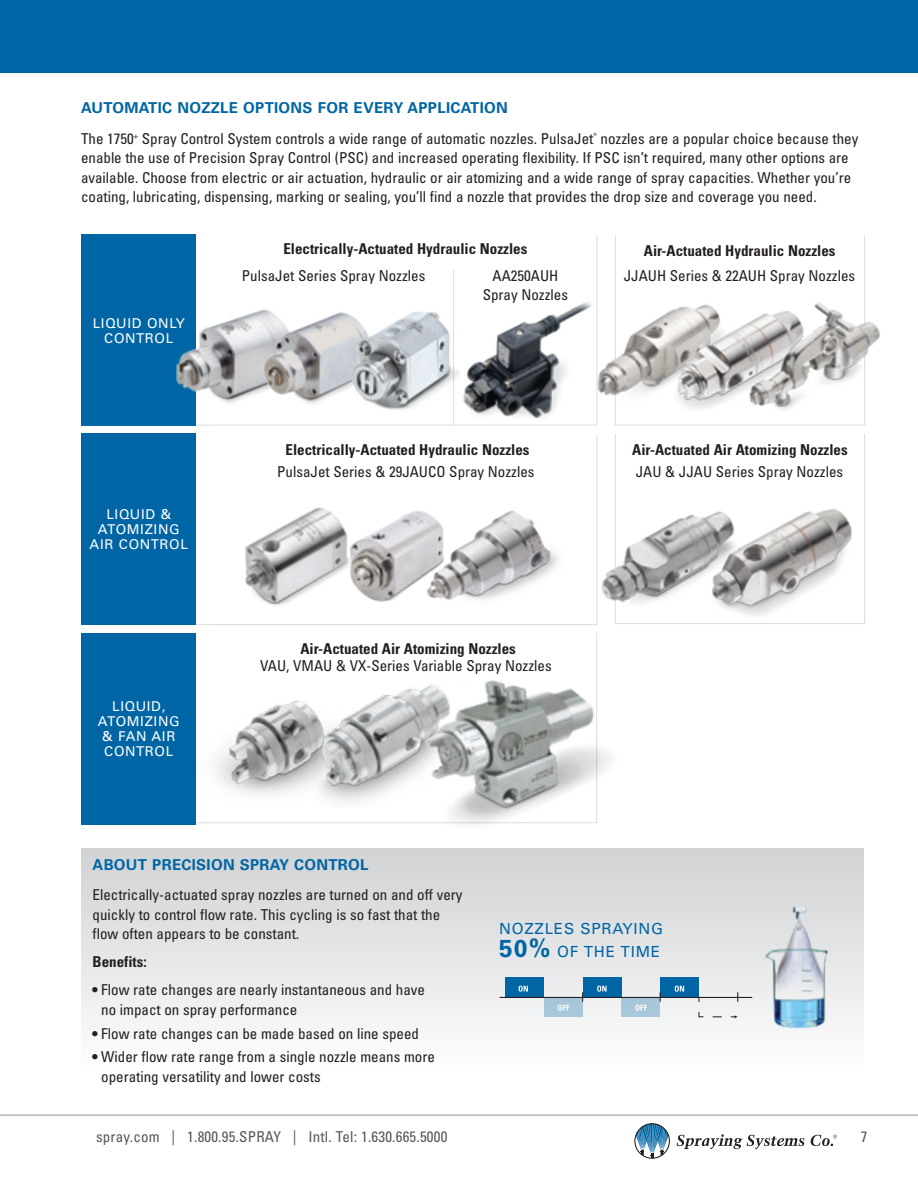
<style>
.page{position:relative;width:918px;height:1188px;background:#fff}
.page>*{position:absolute;margin:0;border:0;box-sizing:border-box;transform-origin:0 0}
.Light_Subhead_-_Whit{font:15.3px/23px "Univers LT Pro 55 Roman";letter-spacing:.05em;color:#0065a4}
.body{font:condensed 15px/19.5px "Univers LT Pro";color:#231f20}
.body-2{font:700 condensed 15px "Univers LT Pro";color:#231f20}
.subhead{font:700 15px "Univers LT Pro 65";letter-spacing:.02em;color:#0065a4}
.t1{font:condensed 15px "Univers LT Pro";letter-spacing:.015em;color:#57585a}
.Light_subhead{font:13.5px/15px "Univers LT Pro 55 Roman";letter-spacing:.05em;color:#fff;text-align:center}
.s1{font-family:"Univers LT Pro 65";font-weight:700;font-size:24.45px}
</style>
<div class="page">
<div style="left:82px;top:848px;width:782px;height:247px;background:linear-gradient(to bottom,#d0d2d4,#fff)"></div>
<div style="left:505px;top:978px;width:39px;height:19px;background:#0065a4"></div>
<div style="left:583px;top:978px;width:38px;height:19px;background:#0065a4"></div>
<div style="left:660px;top:978px;width:39px;height:19px;background:#0065a4"></div>
<div style="left:544px;top:997px;width:39px;height:20px;background:#a8c7da"></div>
<div style="left:621px;top:997px;width:39px;height:20px;background:#a8c7da"></div>
<hr style="left:500px;top:997px;width:252px;height:1px;background:#231f20">
<svg style="left:699px;top:992px;width:39px;height:26px"></svg>
<svg style="left:519px;top:986px;width:9px;height:6px"></svg>
<svg style="left:597px;top:986px;width:10px;height:6px"></svg>
<svg style="left:675px;top:986px;width:9px;height:6px"></svg>
<svg style="left:558px;top:1005px;width:11px;height:6px"></svg>
<svg style="left:635px;top:1005px;width:12px;height:6px"></svg>
<img style="left:758px;top:902px;width:79px;height:128px">
<div style="left:82px;top:234px;width:114px;height:192px;background:#0065a4"></div>
<div style="left:82px;top:434px;width:114px;height:191px;background:#0065a4"></div>
<div style="left:82px;top:633px;width:114px;height:191px;background:#0065a4"></div>
<img style="left:176px;top:315px;width:136px;height:111px">
<img style="left:246px;top:309px;width:102px;height:116px">
<img style="left:245px;top:516px;width:56px;height:90px">
<img style="left:429px;top:244px;width:169px;height:182px">
<img style="left:566px;top:263px;width:88px;height:149px">
<img style="left:654px;top:307px;width:26px;height:94px">
<img style="left:680px;top:235px;width:200px;height:252px">
<img style="left:380px;top:510px;width:144px;height:115px">
<img style="left:348px;top:307px;width:119px;height:118px">
<img style="left:524px;top:412px;width:288px;height:213px">
<img style="left:677px;top:501px;width:188px;height:124px">
<img style="left:301px;top:507px;width:197px;height:116px">
<img style="left:173px;top:700px;width:196px;height:125px">
<img style="left:298px;top:700px;width:71px;height:108px">
<img style="left:369px;top:633px;width:288px;height:248px">
<div style="left:0;top:0;width:918px;height:73px;background:#0065a4"></div>
<hr style="left:0;top:1115px;width:918px;height:1px;background:#939598">
<svg style="left:634px;top:1123px;width:36px;height:36px"></svg>
<svg style="left:677px;top:1134px;width:127px;height:15px"></svg>
<svg style="left:811px;top:1135px;width:26px;height:11px"></svg>
<p class="subhead" style="left:81px;top:98px;width:428px">AUTOMATIC NOZZLE OPTIONS FOR EVERY APPLICATION</p>
<p class="body" style="left:81px;top:128px;width:779px">The 1750<sup>+</sup> Spray Control System controls a wide range of automatic nozzles. PulsaJet<sup>®</sup> nozzles are a popular choice because they enable the use of Precision Spray Control (PSC) and increased operating flexibility. If PSC isn’t required, many other options are available. Choose from electric or air actuation, hydraulic or air atomizing and a wide range of spray capacities. Whether you’re coating, lubricating, dispensing, marking or sealing, you’ll find a nozzle that provides the drop size and coverage you need.</p>
<p class="body-2" style="left:283px;top:240px;width:245px">Electrically-Actuated Hydraulic Nozzles</p>
<p class="body-2" style="left:644px;top:242px;width:193px">Air-Actuated Hydraulic Nozzles</p>
<p class="Light_subhead" style="left:93px;top:315px;width:94px">LIQUID ONLY<br>CONTROL</p>
<p class="Light_subhead" style="left:90px;top:506px;width:100px">LIQUID &amp;<br>ATOMIZING<br>AIR CONTROL</p>
<p class="Light_subhead" style="left:98px;top:698px;width:83px">LIQUID,<br>ATOMIZING &amp; FAN AIR<br>CONTROL</p>
<p class="body" style="left:242px;top:265px;width:185px">PulsaJet Series Spray Nozzles</p>
<p class="body" style="left:493px;top:265px;width:67px">AA250AUH</p>
<p class="body" style="left:624px;top:265px;width:233px">JJAUH Series &amp; 22AUH Spray Nozzles</p>
<p class="body" style="left:483px;top:285px;width:87px">Spray Nozzles</p>
<p class="body-2" style="left:286px;top:441px;width:245px">Electrically-Actuated Hydraulic Nozzles</p>
<p class="body-2" style="left:632px;top:441px;width:217px">Air-Actuated Air Atomizing Nozzles</p>
<p class="body" style="left:277px;top:462px;width:259px">PulsaJet Series &amp; 29JAUCO Spray Nozzles</p>
<p class="body" style="left:636px;top:462px;width:209px">JAU &amp; JJAU Series Spray Nozzles</p>
<p class="body-2" style="left:300px;top:639px;width:217px">Air-Actuated Air Atomizing Nozzles</p>
<p class="body" style="left:260px;top:656px;width:293px">VAU, VMAU &amp; VX-Series Variable Spray Nozzles</p>
<p class="subhead" style="left:93px;top:854px;width:277px">ABOUT PRECISION SPRAY CONTROL</p>
<p class="body" style="left:93px;top:885px;width:372px">Electrically-actuated spray nozzles are turned on and off very quickly to control flow rate. This cycling is so fast that the flow often appears to be constant.</p>
<p class="body-2" style="left:93px;top:953px;width:56px">Benefits:</p>
<p class="body" style="left:101px;top:980px;width:325px;text-indent:-9px">• Flow rate changes are nearly instantaneous and have no impact on spray performance</p>
<p class="body" style="left:93px;top:1023px;width:328px">• Flow rate changes can be made based on line speed</p>
<p class="body" style="left:101px;top:1047px;width:335px;text-indent:-9px">• Wider flow rate range from a single nozzle means more operating versatility and lower costs</p>
<p class="Light_Subhead_-_Whit" style="left:499px;top:916px;width:166px">NOZZLES SPRAYING<br><span class="s1">50%</span> OF THE TIME</p>
<p class="t1" style="left:96px;top:1128px;width:353px">spray.com | 1.800.95.SPRAY | Intl. Tel: 1.630.665.5000</p>
<p class="t1" style="left:861px;top:1128px;width:8px">7</p>
</div>
